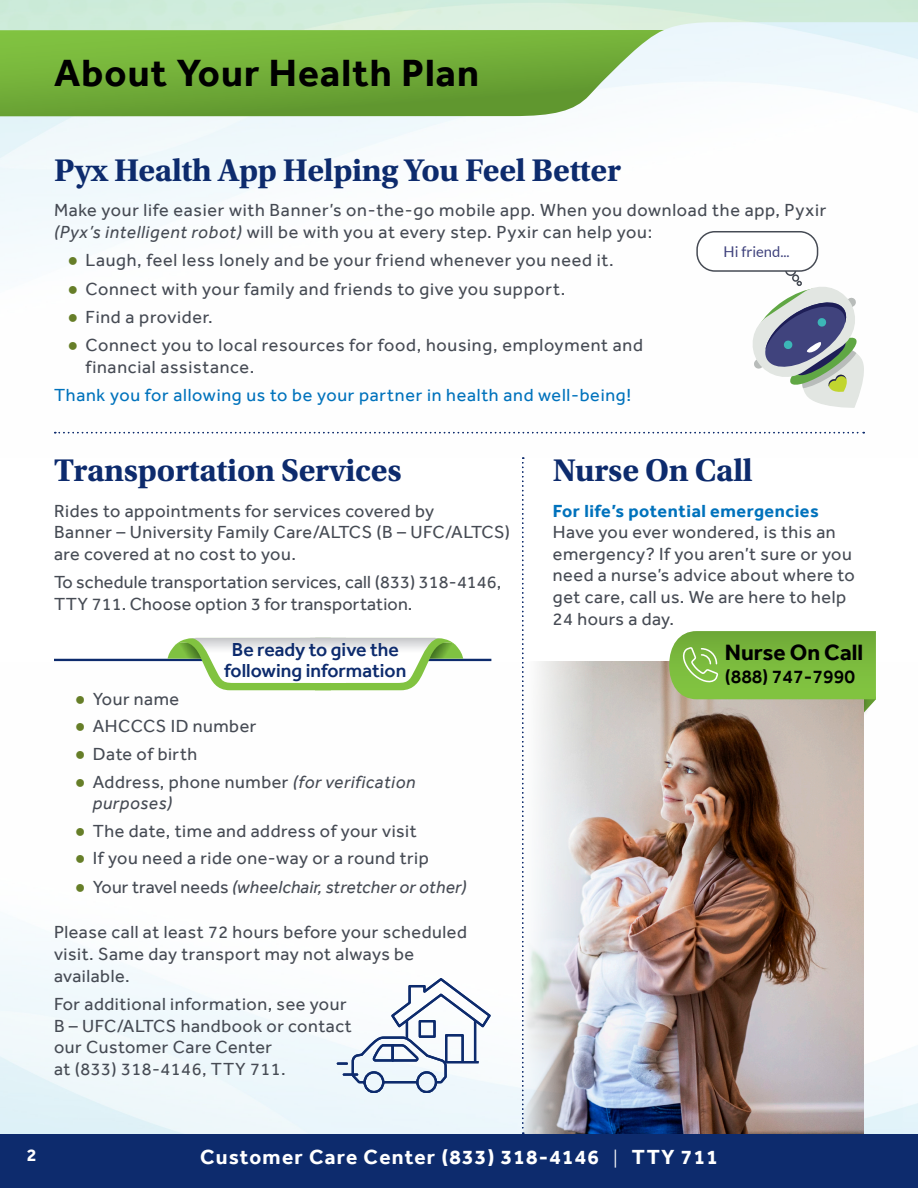
<style>
.page{position:relative;width:918px;height:1188px;background:#fff}
.page>*{position:absolute;margin:0;border:0;box-sizing:border-box;transform-origin:0 0}
.t1{font:700 39px "Effra";letter-spacing:.03em;color:#000}
.t2{font:700 33px "Utopia Std";letter-spacing:-.01em;color:#0d2b6d}
.t3{font:700 22.8px "Effra";color:#000}
.t4{font:700 21px "Effra";letter-spacing:.06em;color:#fff}
.t5{font:500 19.5px "Effra";color:#000}
.t6{font:500 19.35px/21.1px "Effra";color:#0d2b6d;text-align:center}
.t7{font:18px/21.6px "Effra";letter-spacing:.03em;color:#464b54}
.t8{font:18px/21.6px "Effra";letter-spacing:.01em;color:#464b54}
.t9{font:18px "Effra";letter-spacing:.04em;color:#0072bc}
.t10{font:italic 18px/21px "Effra";letter-spacing:.03em;color:#464b54}
.t11{font:italic 18px "Effra";letter-spacing:.01em;color:#464b54}
.t12{font:700 18px "Effra";letter-spacing:.03em;color:#0072bc}
.t13{font:700 18px "Effra";color:#fff}
.t14{font:14.85px "Lato";color:#40437d}
.s1{font-style:italic}
.s2{font-family:"Times New Roman";color:#667e28}
.s3{font-family:"Times New Roman";font-style:normal;color:#667e28}
.s4{font-style:normal}
</style>
<div class="page">
<img style="left:0;top:690px;width:918px;height:444px">
<img style="left:0;top:102px;width:918px;height:356px">
<div style="left:0;top:1134px;width:918px;height:54px;background:#0d2b6d"></div>
<img style="left:524px;top:661px;width:340px;height:473px">
<div style="left:792px;top:274px;width:7px;height:8px;border:2px solid #464b54;border-radius:50%"></div>
<svg style="left:748px;top:275px;width:122px;height:133px"></svg>
<div style="left:786px;top:265px;width:10px;height:10px;background:#fff;border-radius:50%"></div>
<div style="left:785px;top:265px;width:11px;height:11px;border:2px solid #464b54;border-radius:50%"></div>
<div style="left:697px;top:232px;width:121px;height:39px;background:#fff;border-radius:18px"></div>
<div style="left:696px;top:231px;width:122px;height:41px;border:2px solid #464b54;border-radius:18px"></div>
<hr style="left:54px;top:659px;width:437px;height:2px;background:#0d2b6d">
<svg style="left:816px;top:89px;width:102px;height:13px"></svg>
<svg style="left:55px;top:432px;width:809px;height:1px"></svg>
<svg style="left:168px;top:637px;width:295px;height:53px"></svg>
<svg style="left:522px;top:457px;width:2px;height:677px"></svg>
<svg style="left:338px;top:977px;width:153px;height:116px"></svg>
<svg style="left:669px;top:631px;width:207px;height:84px;background:#8bba57"></svg>
<svg style="left:0;top:30px;width:664px;height:86px;background:#7bb248"></svg>
<h2 class="t1" style="left:54px;top:50px;width:427px">About Your Health Plan</h2>
<h3 class="t2" style="left:54px;top:151px;width:569px">Pyx Health App Helping You Feel Better</h3>
<p class="t7" style="left:54px;top:199px;width:774px">Make your life easier with Banner’s on-the-go mobile app. When you download the app, Pyxir <span class="s1">(Pyx’s intelligent robot)</span> will be with you at every step. Pyxir can help you:</p>
<p class="t7" style="left:68px;top:249px;width:548px"><span class="s2">●</span> Laugh, feel less lonely and be your friend whenever you need it.</p>
<p class="t7" style="left:68px;top:278px;width:499px"><span class="s2">●</span> Connect with your family and friends to give you support.</p>
<p class="t7" style="left:68px;top:306px;width:147px"><span class="s2">●</span> Find a provider.</p>
<p class="t7" style="left:86px;top:334px;width:559px;text-indent:-18px"><span class="s2">●</span> Connect you to local resources for food, housing, employment and financial assistance.</p>
<p class="t9" style="left:54px;top:385px;width:579px">Thank you for allowing us to be your partner in health and well-being!</p>
<p class="t14" style="left:724px;top:244px;width:68px">Hi friend...</p>
<h3 class="t2" style="left:54px;top:452px;width:349px">Transportation Services</h3>
<p class="t7" style="left:54px;top:500px;width:458px">Rides to appointments for services covered by<br>Banner – University Family Care/ALTCS (B – UFC/ALTCS) are covered at no cost to you.</p>
<p class="t8" style="left:54px;top:571px;width:449px">To schedule transportation services, call (833) 318-4146,<br>TTY 711. Choose option 3 for transportation.</p>
<h4 class="t6" style="left:224px;top:639px;width:184px">Be ready to give the following information</h4>
<p class="t7" style="left:75px;top:688px;width:106px"><span class="s2">●</span> Your name</p>
<p class="t7" style="left:75px;top:715px;width:183px"><span class="s2">●</span> AHCCCS ID number</p>
<p class="t7" style="left:75px;top:743px;width:124px"><span class="s2">●</span> Date of birth</p>
<p class="t10" style="left:93px;top:771px;width:324px;text-indent:-18px"><span class="s3">●</span> <span class="s4">Address, phone number</span> (for verification purposes)</p>
<p class="t7" style="left:75px;top:820px;width:343px"><span class="s2">●</span> The date, time and address of your visit</p>
<p class="t7" style="left:75px;top:847px;width:356px"><span class="s2">●</span> If you need a ride one-way or a round trip</p>
<p class="t11" style="left:75px;top:876px;width:393px"><span class="s3">●</span> <span class="s4">Your travel needs</span> (wheelchair, stretcher or other)</p>
<p class="t7" style="left:54px;top:921px;width:414px">Please call at least 72 hours before your scheduled visit. Same day transport may not always be available.</p>
<p class="t7" style="left:54px;top:993px;width:299px">For additional information, see your<br>B – UFC/ALTCS handbook or contact our Customer Care Center<br>at (833) 318-4146, TTY 711.</p>
<h3 class="t2" style="left:553px;top:452px;width:201px">Nurse On Call</h3>
<p class="t12" style="left:553px;top:500px;width:267px">For life’s potential emergencies</p>
<p class="t7" style="left:553px;top:521px;width:303px">Have you ever wondered, is this an emergency? If you aren’t sure or you need a nurse’s advice about where to get care, call us. We are here to help<br>24 hours a day.</p>
<p class="t3" style="left:725px;top:639px;width:140px">Nurse On Call</p>
<p class="t5" style="left:725px;top:665px;width:132px">(888) 747-7990</p>
<p class="t13" style="left:27px;top:1145px;width:11px">2</p>
<p class="t4" style="left:200px;top:1145px;width:400px">Customer Care Center (833) 318-4146</p>
<p class="t4" style="left:632px;top:1145px;width:87px">TTY 711</p>
</div>
